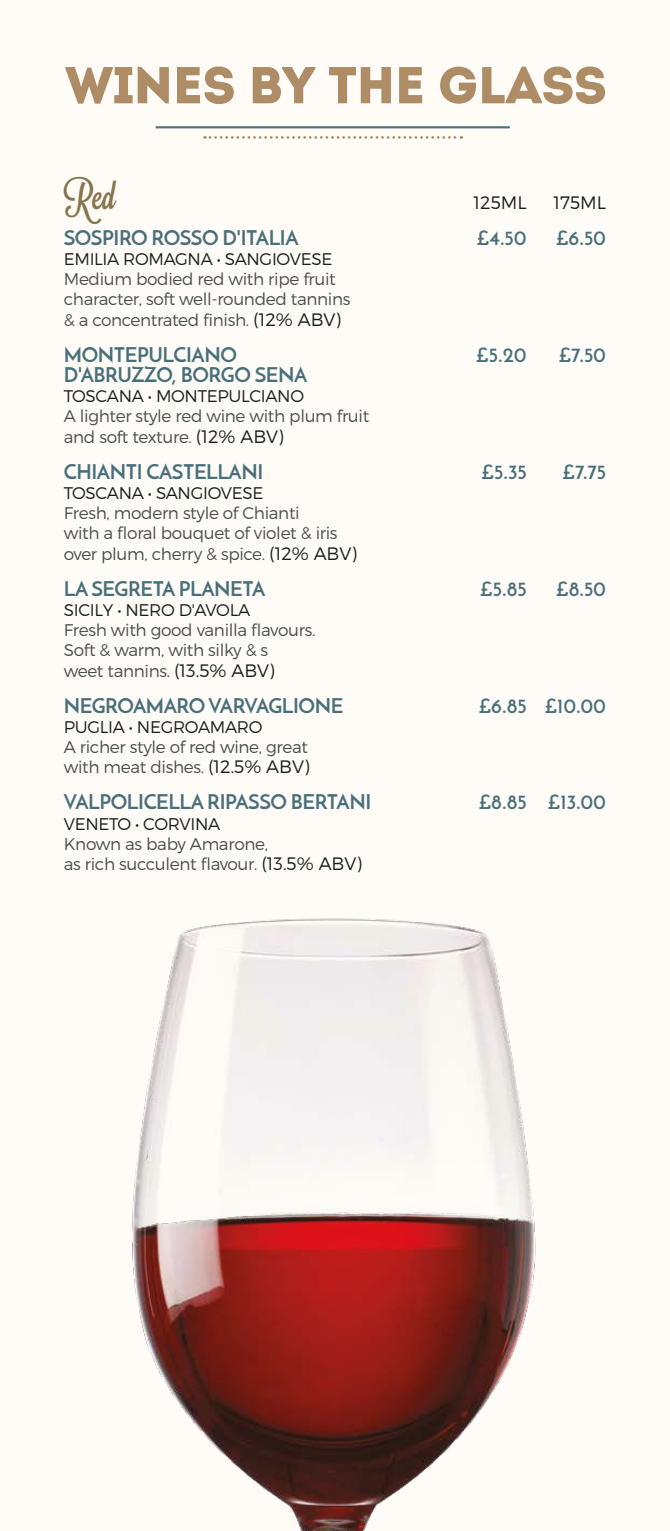
<style>
.page{position:relative;width:670px;height:1531px;background:#fffbf6}
.page>*{position:absolute;margin:0;border:0;box-sizing:border-box;transform-origin:0 0}
.t1{font:51.75px "Intro";letter-spacing:-.02em;color:#ad8c66}
.t2{font:36px "Lavanderia Sturdy";color:#85764e}
.t3{font:700 20.25px "Josefin Sans";letter-spacing:-.02em;color:#49707a}
.t4{font:300 18px "Montserrat";color:#1d1d1b}
.t5{font:300 16.88px/20.2px "Montserrat";letter-spacing:-.02em;color:#4e4d4d}
.t6{font:300 16.88px "Montserrat";letter-spacing:-.02em;color:#1d1d1b}
.s1{font-size:18px;color:#1d1d1b}
</style>
<div class="page">
<img style="left:132px;top:918px;width:404px;height:613px">
<hr style="left:156px;top:126px;width:354px;height:2px;background:#49707a">
<svg style="left:204px;top:136px;width:258px;height:3px"></svg>
<h1 class="t1" style="left:65px;top:54px;width:544px">WINES BY THE GLASS</h1>
<h2 class="t2" style="left:64px;top:175px;width:53px">Red</h2>
<p class="t4" style="left:473px;top:191px;width:55px">125ML</p>
<p class="t4" style="left:553px;top:191px;width:54px">175ML</p>
<p class="t3" style="left:64px;top:225px;width:236px">SOSPIRO ROSSO D'ITALIA</p>
<p class="t3" style="left:477px;top:225px;width:51px">£4.50</p>
<p class="t3" style="left:556px;top:225px;width:52px">£6.50</p>
<p class="t6" style="left:64px;top:249px;width:270px">EMILIA ROMAGNA • SANGIOVESE</p>
<p class="t5" style="left:64px;top:269px;width:288px">Medium bodied red with ripe fruit character, soft well-rounded tannins &amp; a concentrated finish. <span class="s1">(12% ABV)</span></p>
<p class="t3" style="left:64px;top:342px;width:175px">MONTEPULCIANO</p>
<p class="t3" style="left:476px;top:342px;width:52px">£5.20</p>
<p class="t3" style="left:558px;top:342px;width:49px">£7.50</p>
<p class="t3" style="left:64px;top:362px;width:245px">D'ABRUZZO, BORGO SENA</p>
<p class="t6" style="left:64px;top:386px;width:242px">TOSCANA • MONTEPULCIANO</p>
<p class="t5" style="left:64px;top:406px;width:307px">A lighter style red wine with plum fruit and soft texture. <span class="s1">(12% ABV)</span></p>
<p class="t3" style="left:64px;top:459px;width:201px">CHIANTI CASTELLANI</p>
<p class="t3" style="left:481px;top:459px;width:47px">£5.35</p>
<p class="t3" style="left:562px;top:459px;width:45px">£7.75</p>
<p class="t6" style="left:64px;top:483px;width:201px">TOSCANA • SANGIOVESE</p>
<p class="t5" style="left:64px;top:503px;width:295px">Fresh, modern style of Chianti<br>with a floral bouquet of violet &amp; iris over plum, cherry &amp; spice. <span class="s1">(12% ABV)</span></p>
<p class="t3" style="left:64px;top:576px;width:203px">LA SEGRETA PLANETA</p>
<p class="t3" style="left:480px;top:576px;width:48px">£5.85</p>
<p class="t3" style="left:556px;top:576px;width:52px">£8.50</p>
<p class="t6" style="left:64px;top:600px;width:188px">SICILY • NERO D'AVOLA</p>
<p class="t5" style="left:64px;top:620px;width:253px">Fresh with good vanilla flavours.<br>Soft &amp; warm, with silky &amp; s<br>weet tannins. <span class="s1">(13.5% ABV)</span></p>
<p class="t3" style="left:64px;top:693px;width:281px">NEGROAMARO VARVAGLIONE</p>
<p class="t3" style="left:479px;top:693px;width:129px">£6.85 £10.00</p>
<p class="t6" style="left:64px;top:717px;width:200px">PUGLIA • NEGROAMARO</p>
<p class="t5" style="left:64px;top:737px;width:247px">A richer style of red wine, great with meat dishes. <span class="s1">(12.5% ABV)</span></p>
<p class="t3" style="left:64px;top:789px;width:309px">VALPOLICELLA RIPASSO BERTANI</p>
<p class="t3" style="left:479px;top:789px;width:129px">£8.85 £13.00</p>
<p class="t6" style="left:64px;top:813px;width:158px">VENETO • CORVINA</p>
<p class="t5" style="left:64px;top:833px;width:300px">Known as baby Amarone,<br>as rich succulent flavour. <span class="s1">(13.5% ABV)</span></p>
</div>
